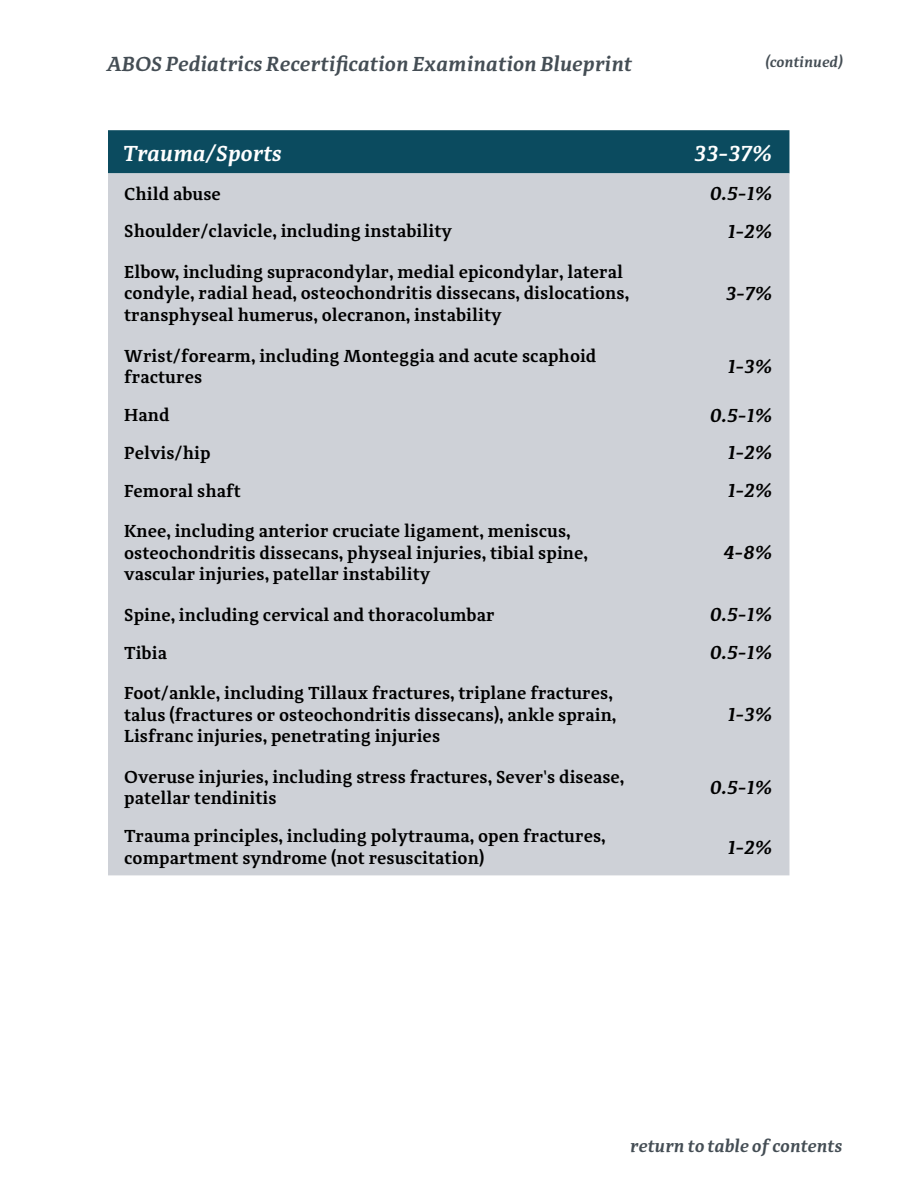
<style>
.page{position:relative;width:918px;height:1188px;background:#fff}
.page>*{position:absolute;margin:0;border:0;box-sizing:border-box;transform-origin:0 0}
.t1{font:italic 600 22.5px "Adagio Serif";color:#fff}
.t2{font:italic 600 21px "Adagio Serif";color:#444d54}
.t3{font:italic 600 19.5px "Adagio Serif";color:#000}
.t4{font:600 18px/21.6px "Adagio Serif";color:#000}
.t5{font:italic 600 18px "Adagio Serif";color:#444d54}
.t6{font:italic 600 15px "Adagio Serif";color:#444d54}
</style>
<div class="page">
<div style="left:108px;top:130px;width:681px;height:43px;background:#0b4b5f"></div>
<div style="left:108px;top:173px;width:681px;height:702px;background:#ced1d7"></div>
<p class="t2" style="left:108px;top:51px;width:527px">ABOS Pediatrics Recertification Examination Blueprint</p>
<p class="t6" style="left:766px;top:52px;width:79px">(continued)</p>
<p class="t1" style="left:124px;top:139px;width:161px">Trauma/Sports</p>
<p class="t1" style="left:696px;top:139px;width:79px">33-37%</p>
<p class="t4" style="left:124px;top:183px;width:98px">Child abuse</p>
<p class="t3" style="left:711px;top:181px;width:63px">0.5-1%</p>
<p class="t4" style="left:124px;top:221px;width:329px">Shoulder/clavicle, including instability</p>
<p class="t3" style="left:728px;top:219px;width:46px">1-2%</p>
<p class="t4" style="left:124px;top:261px;width:506px">Elbow, including supracondylar, medial epicondylar, lateral condyle, radial head, osteochondritis dissecans, dislocations, transphyseal humerus, olecranon, instability</p>
<p class="t3" style="left:727px;top:281px;width:48px">3-7%</p>
<p class="t4" style="left:124px;top:345px;width:474px">Wrist/forearm, including Monteggia and acute scaphoid fractures</p>
<p class="t3" style="left:728px;top:354px;width:46px">1-3%</p>
<p class="t4" style="left:124px;top:404px;width:47px">Hand</p>
<p class="t3" style="left:711px;top:403px;width:63px">0.5-1%</p>
<p class="t4" style="left:124px;top:442px;width:88px">Pelvis/hip</p>
<p class="t3" style="left:728px;top:440px;width:46px">1-2%</p>
<p class="t4" style="left:124px;top:480px;width:118px">Femoral shaft</p>
<p class="t3" style="left:728px;top:478px;width:46px">1-2%</p>
<p class="t4" style="left:124px;top:520px;width:465px">Knee, including anterior cruciate ligament, meniscus, osteochondritis dissecans, physeal injuries, tibial spine, vascular injuries, patellar instability</p>
<p class="t3" style="left:724px;top:540px;width:50px">4-8%</p>
<p class="t4" style="left:124px;top:604px;width:372px">Spine, including cervical and thoracolumbar</p>
<p class="t3" style="left:711px;top:602px;width:63px">0.5-1%</p>
<p class="t4" style="left:124px;top:642px;width:44px">Tibia</p>
<p class="t3" style="left:711px;top:640px;width:63px">0.5-1%</p>
<p class="t4" style="left:124px;top:682px;width:494px">Foot/ankle, including Tillaux fractures, triplane fractures, talus (fractures or osteochondritis dissecans), ankle sprain,<br>Lisfranc injuries, penetrating injuries</p>
<p class="t3" style="left:728px;top:702px;width:46px">1-3%</p>
<p class="t4" style="left:124px;top:766px;width:502px">Overuse injuries, including stress fractures, Sever's disease, patellar tendinitis</p>
<p class="t3" style="left:711px;top:775px;width:63px">0.5-1%</p>
<p class="t4" style="left:124px;top:825px;width:483px">Trauma principles, including polytrauma, open fractures, compartment syndrome (not resuscitation)</p>
<p class="t3" style="left:728px;top:835px;width:46px">1-2%</p>
<p class="t5" style="left:631px;top:1135px;width:214px">return to table of contents</p>
</div>
